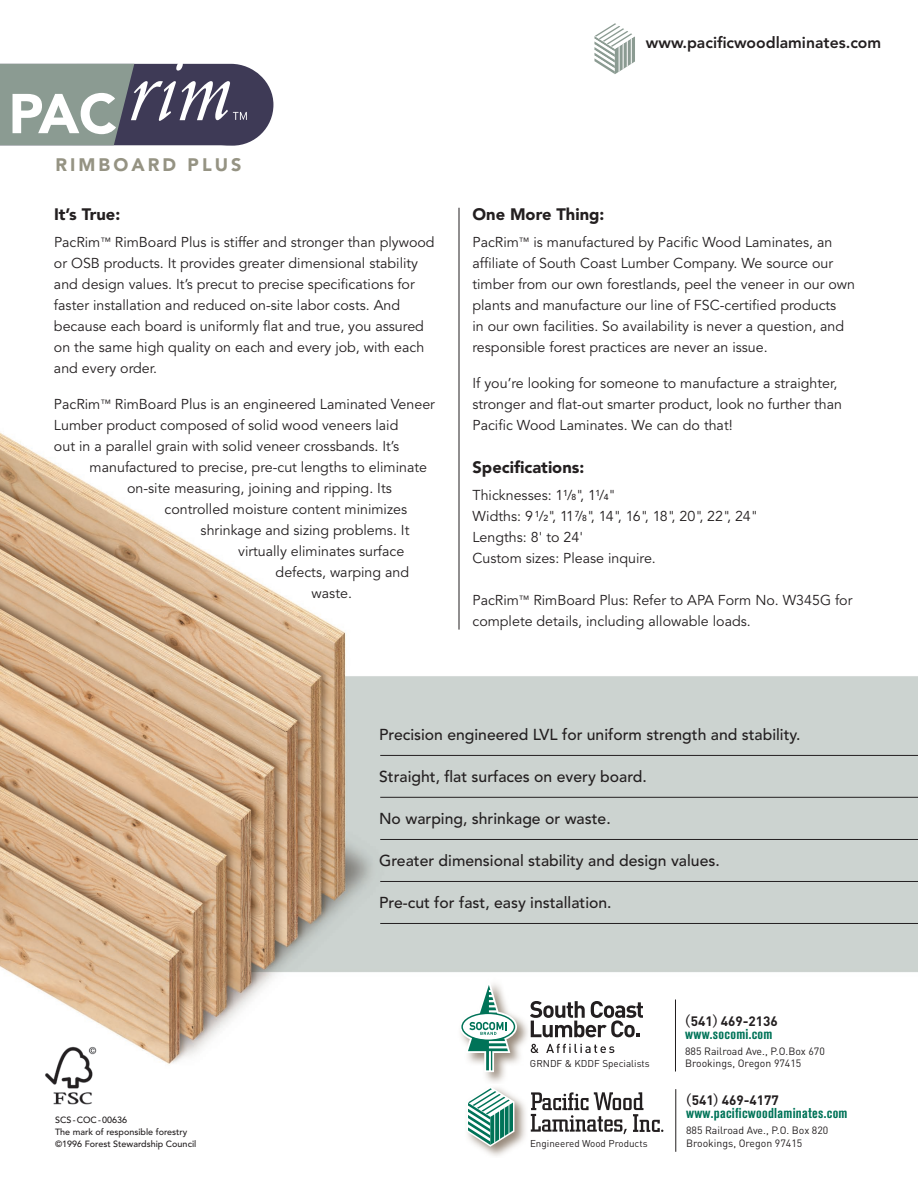
<style>
.page{position:relative;width:918px;height:1188px;background:#fff}
.page>*{position:absolute;margin:0;border:0;box-sizing:border-box;transform-origin:0 0}
.t1{font:italic 96px "Weiss";color:#fff}
.t2{font:900 18px "Avenir";letter-spacing:.17em;color:#959383}
.t3{font:900 16.5px "Avenir";color:#231f20}
.t4{font:500 15.75px "Avenir";color:#231f20}
.t5{font:800 15.75px "Avenir";color:#231f20}
.t6{font:14.25px/21px "Avenir";color:#231f20}
.t7{font:700 condensed 14.25px "Akzidenz Grotesk BE";letter-spacing:.02em;color:#007358}
.t8{font:700 13.5px "DIN";color:#231f20}
.t9{font:10.5px "DIN";color:#231f20}
.t10{font:9.9px "DIN";color:#231f20}
.t11{font:500 9px/12px "Avenir";color:#231f20}
.s1{font-weight:500;font-size:8.7px}
.s2{font-family:"Interstate";font-weight:300;font-size:16.5px}
</style>
<div class="page">
<img style="left:0;top:413px;width:918px;height:652px">
<svg style="left:594px;top:23px;width:41px;height:51px"></svg>
<svg style="left:0;top:64px;width:273px;height:82px;background:#737681"></svg>
<hr style="left:459px;top:208px;width:1px;height:422px;background:#231f20">
<hr style="left:380px;top:755px;width:538px;height:1px;background:#231f20">
<hr style="left:380px;top:797px;width:538px;height:1px;background:#231f20">
<hr style="left:380px;top:839px;width:538px;height:1px;background:#231f20">
<hr style="left:380px;top:881px;width:538px;height:1px;background:#231f20">
<hr style="left:380px;top:923px;width:538px;height:1px;background:#231f20">
<img style="left:43px;top:1045px;width:55px;height:60px">
<hr style="left:675px;top:1000px;width:1px;height:72px;background:#231f20">
<svg style="left:457px;top:976px;width:73px;height:107px"></svg>
<svg style="left:460px;top:979px;width:57px;height:93px"></svg>
<svg style="left:530px;top:1001px;width:113px;height:36px"></svg>
<svg style="left:531px;top:1044px;width:8px;height:9px"></svg>
<svg style="left:546px;top:1044px;width:68px;height:9px"></svg>
<hr style="left:676px;top:1089px;width:1px;height:63px;background:#231f20">
<svg style="left:479px;top:1096px;width:47px;height:60px"></svg>
<svg style="left:467px;top:1087px;width:47px;height:60px"></svg>
<svg style="left:531px;top:1092px;width:132px;height:42px"></svg>
<h1 class="t1" style="left:127px;top:32px;width:126px">rim</h1>
<p class="t2" style="left:56px;top:153px;width:188px">RIMBOARD PLUS</p>
<p class="t3" style="left:54px;top:205px;width:68px">It’s True:</p>
<p class="t6" style="left:54px;top:232px;width:382px">PacRim<sup>™</sup> RimBoard Plus is stiffer and stronger than plywood or OSB products. It provides greater dimensional stability and design values. It’s precut to precise specifications for faster installation and reduced on-site labor costs. And because each board is uniformly flat and true, you assured on the same high quality on each and every job, with each and every order.</p>
<p class="t6" style="left:54px;top:394px;width:383px">PacRim<sup>™</sup> RimBoard Plus is an engineered Laminated Veneer<br>Lumber product composed of solid wood veneers laid<br>out in a parallel grain with solid veneer crossbands. It’s</p>
<p class="t6" style="left:90px;top:457px;width:339px;text-align:center">manufactured to precise, pre-cut lengths to eliminate on-site measuring, joining and ripping. Its</p>
<p class="t6" style="left:165px;top:499px;width:244px">controlled moisture content minimizes</p>
<p class="t6" style="left:201px;top:520px;width:210px">shrinkage and sizing problems. It</p>
<p class="t6" style="left:238px;top:541px;width:168px">virtually eliminates surface</p>
<p class="t6" style="left:276px;top:562px;width:135px">defects, warping and</p>
<p class="t6" style="left:312px;top:583px;width:42px">waste.</p>
<p class="t5" style="left:646px;top:33px;width:237px">www.pacificwoodlaminates.com</p>
<p class="t3" style="left:472px;top:205px;width:133px">One More Thing:</p>
<p class="t6" style="left:472px;top:232px;width:384px">PacRim<sup>™</sup> is manufactured by Pacific Wood Laminates, an affiliate of South Coast Lumber Company. We source our timber from our own forestlands, peel the veneer in our own plants and manufacture our line of FSC-certified products<br>in our own facilities. So availability is never a question, and responsible forest practices are never an issue.</p>
<p class="t6" style="left:472px;top:373px;width:371px">If you’re looking for someone to manufacture a straighter, stronger and flat-out smarter product, look no further than<br>Pacific Wood Laminates. We can do that!</p>
<p class="t3" style="left:472px;top:458px;width:113px">Specifications:</p>
<p class="t6" style="left:472px;top:485px;width:287px">Thicknesses: 1<sup>1</sup>/<span class="s1">8</span>", 1<sup>1</sup>/<span class="s1">4</span>"<br>Widths: 9 <sup>1</sup>/<span class="s1">2</span>", 11<sup>7</sup>/<span class="s1">8</span>", 14", 16", 18", 20", 22", 24"<br>Lengths: 8' to 24'<br>Custom sizes: Please inquire.</p>
<p class="t6" style="left:472px;top:590px;width:381px">PacRim<sup>™</sup> RimBoard Plus: Refer to APA Form No. W345G for complete details, including allowable loads.</p>
<p class="t4" style="left:379px;top:726px;width:423px">Precision engineered LVL for uniform strength and stability.</p>
<p class="t4" style="left:379px;top:768px;width:269px">Straight, flat surfaces on every board.</p>
<p class="t4" style="left:379px;top:810px;width:233px">No warping, shrinkage or waste.</p>
<p class="t4" style="left:379px;top:852px;width:342px">Greater dimensional stability and design values.</p>
<p class="t4" style="left:379px;top:894px;width:234px">Pre-cut for fast, easy installation.</p>
<p class="t11" style="left:55px;top:1114px;width:143px">SCS -COC- 00636<br>The mark of responsible forestry ©1996 Forest Stewardship Council</p>
<p class="t8" style="left:685px;top:1012px;width:94px"><span class="s2">(</span>541<span class="s2">)</span> 469-2136</p>
<p class="t7" style="left:685px;top:1026px;width:89px">www.socomi.com</p>
<p class="t9" style="left:685px;top:1045px;width:141px">885 Railroad Ave., P.O.Box 670</p>
<p class="t10" style="left:530px;top:1057px;width:121px">GRNDF &amp; KDDF Specialists</p>
<p class="t9" style="left:685px;top:1057px;width:118px">Brookings, Oregon 97415</p>
<p class="t8" style="left:686px;top:1091px;width:94px"><span class="s2">(</span>541<span class="s2">)</span> 469-4177</p>
<p class="t7" style="left:686px;top:1105px;width:163px">www.pacificwoodlaminates.com</p>
<p class="t9" style="left:686px;top:1124px;width:144px">885 Railroad Ave., P.O. Box 820</p>
<p class="t10" style="left:530px;top:1137px;width:119px">Engineered Wood Products</p>
<p class="t9" style="left:686px;top:1136px;width:118px">Brookings, Oregon 97415</p>
</div>
